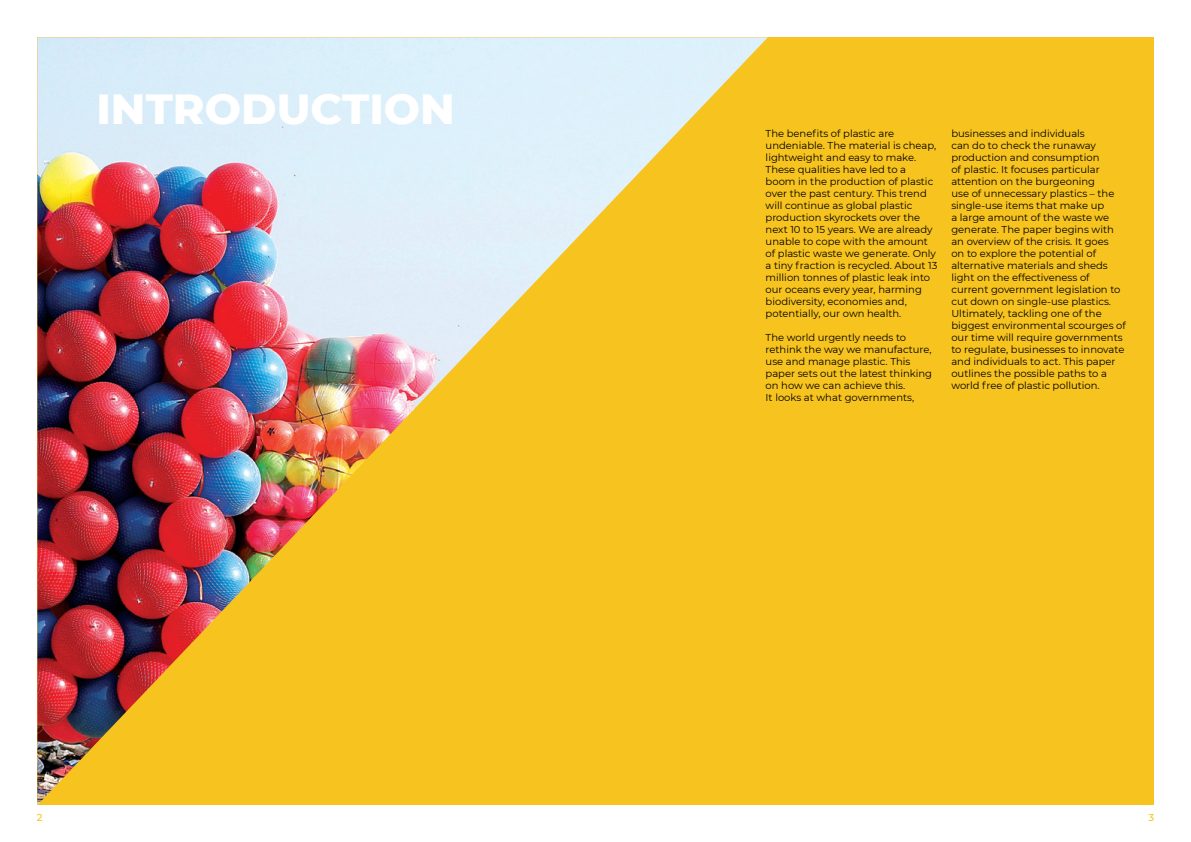
<style>
.page{position:relative;width:1191px;height:842px;background:#fff}
.page>*{position:absolute;margin:0;border:0;box-sizing:border-box;transform-origin:0 0}
.t1{font:800 43px "Montserrat";color:#fff}
.t2{font:10px/12px "Montserrat";color:#000}
.t3{font:500 10px "Montserrat";color:#f7c31f}
</style>
<div class="page">
<div style="left:37px;top:37px;width:1117px;height:768px;background:#f7c31f"></div>
<img style="left:37px;top:37px;width:731px;height:768px">
<h1 class="t1" style="left:96px;top:77px;width:360px">INTRODUCTION</h1>
<p class="t2" style="left:765px;top:127px;width:173px">The benefits of plastic are undeniable. The material is cheap, lightweight and easy to make.<br>These qualities have led to a boom in the production of plastic over the past century. This trend will continue as global plastic production skyrockets over the next 10 to 15 years. We are already unable to cope with the amount of plastic waste we generate. Only a tiny fraction is recycled. About 13 million tonnes of plastic leak into our oceans every year, harming biodiversity, economies and, potentially, our own health.</p>
<p class="t2" style="left:765px;top:331px;width:168px">The world urgently needs to rethink the way we manufacture, use and manage plastic. This paper sets out the latest thinking on how we can achieve this.<br>It looks at what governments,</p>
<p class="t2" style="left:951px;top:127px;width:176px">businesses and individuals<br>can do to check the runaway production and consumption<br>of plastic. It focuses particular attention on the burgeoning<br>use of unnecessary plastics – the single-use items that make up<br>a large amount of the waste we generate. The paper begins with an overview of the crisis. It goes<br>on to explore the potential of alternative materials and sheds light on the effectiveness of current government legislation to cut down on single-use plastics.<br>Ultimately, tackling one of the biggest environmental scourges of our time will require governments to regulate, businesses to innovate and individuals to act. This paper outlines the possible paths to a world free of plastic pollution.</p>
<p class="t3" style="left:37px;top:811px;width:7px">2</p>
<p class="t3" style="left:1148px;top:811px;width:7px">3</p>
</div>
